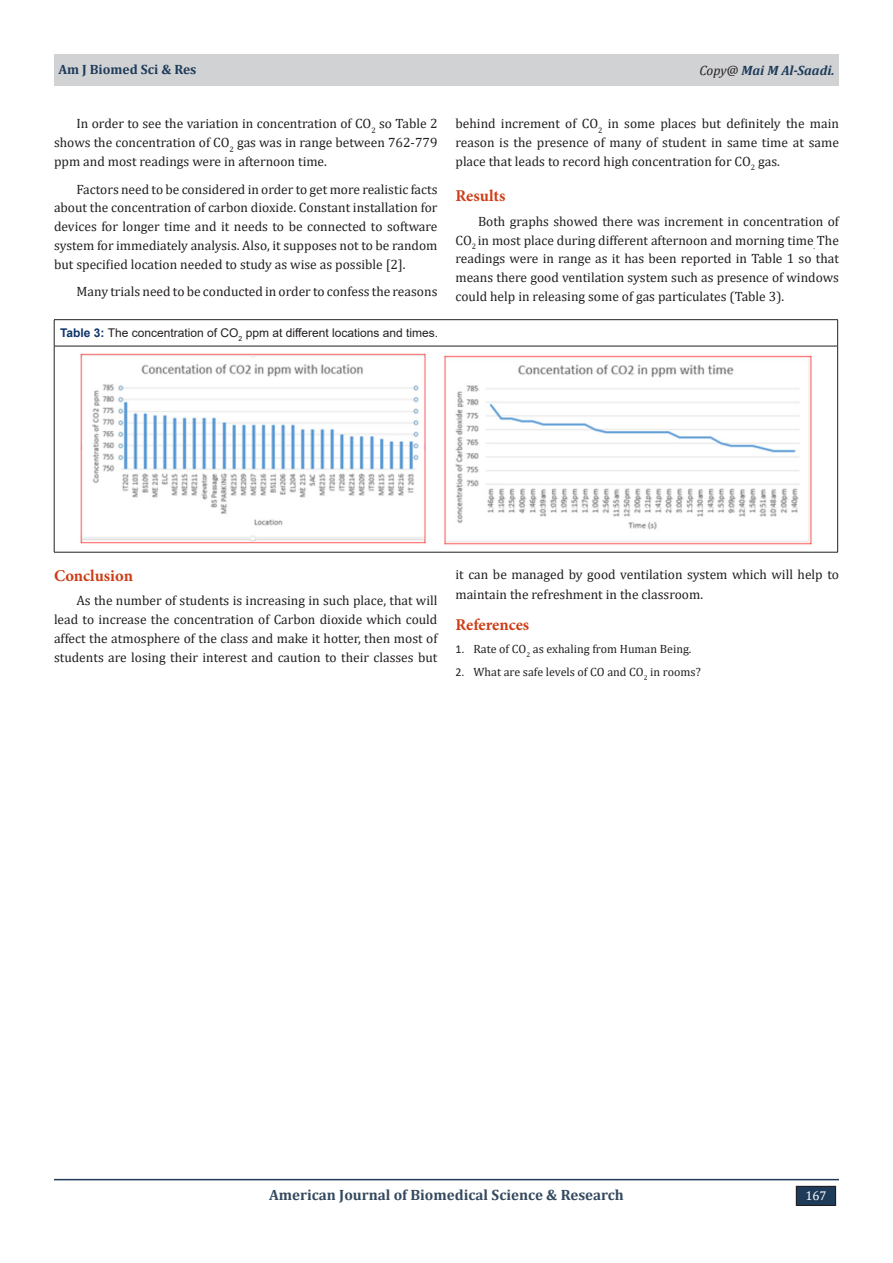
<style>
.page{position:relative;width:893px;height:1263px;background:#fff}
.page>*{position:absolute;margin:0;border:0;box-sizing:border-box;transform-origin:0 0}
.t1{font:700 16.5px "Minion Pro";letter-spacing:-.005em;color:#cd3d17}
.t2{font:700 15px "Cambria";color:#34495e}
.t3{font:13.5px/18.8px "Cambria";color:#231f20;text-align:justify}
.t4{font:italic 700 13.5px "Cambria";color:#1e3c5a}
.t5{font:700 13.5px "Cambria";color:#1e3c5a}
.t6{font:12.75px "Cambria";color:#fff}
.t7{font:12px "Cambria";color:#231f20}
.t8{font:12px "Arial";color:#231f20}
.s1{font-weight:400;color:#231f20}
.s2{font-weight:700;color:#0e356a}
.s3{font-family:"Calibri"}
</style>
<div class="page">
<hr style="left:54px;top:1179px;width:785px;height:1px;background:#1e3c5a">
<div style="left:54px;top:54px;width:785px;height:31px;background:#d1d2d4"></div>
<div style="left:796px;top:1186px;width:39px;height:19px;background:#1e3c5a"></div>
<div style="left:796px;top:1186px;width:40px;height:20px;border:1px solid #231f20"></div>
<hr style="left:54px;top:319px;width:784px;height:1px;background:#231f20">
<svg style="left:54px;top:320px;width:1px;height:26px"></svg>
<svg style="left:837px;top:320px;width:1px;height:26px"></svg>
<hr style="left:54px;top:346px;width:784px;height:1px;background:#231f20">
<hr style="left:54px;top:346px;width:1px;height:206px;background:#231f20">
<hr style="left:837px;top:346px;width:1px;height:206px;background:#231f20">
<hr style="left:54px;top:552px;width:784px;height:1px;background:#231f20">
<img style="left:80px;top:353px;width:732px;height:192px">
<p class="t5" style="left:58px;top:59px;width:139px">Am J Biomed Sci &amp; Res</p>
<p class="t4" style="left:699px;top:61px;width:136px"><span class="s1">Copy@</span> Mai M Al-Saadi.</p>
<p class="t3" style="left:54px;top:114px;width:385px;text-indent:22px">In order to see the variation in concentration of CO<sub>2</sub> so Table 2 shows the concentration of CO<sub>2</sub> gas was in range between 762-779 ppm and most readings were in afternoon time.</p>
<p class="t3" style="left:54px;top:180px;width:385px;text-indent:22px">Factors need to be considered in order to get more realistic facts about the concentration of carbon dioxide. Constant installation for devices for longer time and it needs to be connected to software system for immediately analysis. Also, it supposes not to be random but specified location needed to study as wise as possible [2].</p>
<p class="t3" style="left:76px;top:282px;width:362px">Many trials need to be conducted in order to confess the reasons</p>
<p class="t8" style="left:60px;top:325px;width:380px"><span class="s2">Table 3:</span> The concentration of CO<sub>2</sub> ppm at different locations and times.</p>
<p class="t3" style="left:455px;top:114px;width:385px">behind increment of CO<sub>2</sub> in some places but definitely the main reason is the presence of many of student in same time at same place that leads to record high concentration for CO<sub>2</sub> gas.</p>
<p class="t1" style="left:455px;top:184px;width:51px">Results</p>
<p class="t3" style="left:455px;top:212px;width:385px;text-indent:22px">Both graphs showed there was increment in concentration of CO<sub>2</sub> in most place during different afternoon and morning time<sub>.</sub> The readings were in range as it has been reported in Table 1 so that means there good ventilation system such as presence of windows could help in releasing some of gas particulates (Table 3).</p>
<p class="t1" style="left:54px;top:564px;width:81px">Conclusion</p>
<p class="t3" style="left:54px;top:591px;width:385px;text-indent:22px">As the number of students is increasing in such place, that will lead to increase the concentration of Carbon dioxide which could affect the atmosphere of the class and make it hotter, then most of students are losing their interest and caution to their classes but</p>
<p class="t3" style="left:455px;top:564px;width:385px;line-height:20.2px">it can be managed by good ventilation system which will help to maintain the refreshment in the classroom.</p>
<p class="t1" style="left:455px;top:613px;width:75px">References</p>
<p class="t7" style="left:455px;top:642px;width:237px"><span class="s3">1.</span> Rate of CO<sub>2</sub> as exhaling from Human Being.</p>
<p class="t7" style="left:455px;top:665px;width:247px"><span class="s3">2.</span> What are safe levels of CO and CO<sub>2</sub> in rooms?</p>
<p class="t2" style="left:269px;top:1185px;width:356px">American Journal of Biomedical Science &amp; Research</p>
<p class="t6" style="left:805px;top:1188px;width:23px">167</p>
</div>
